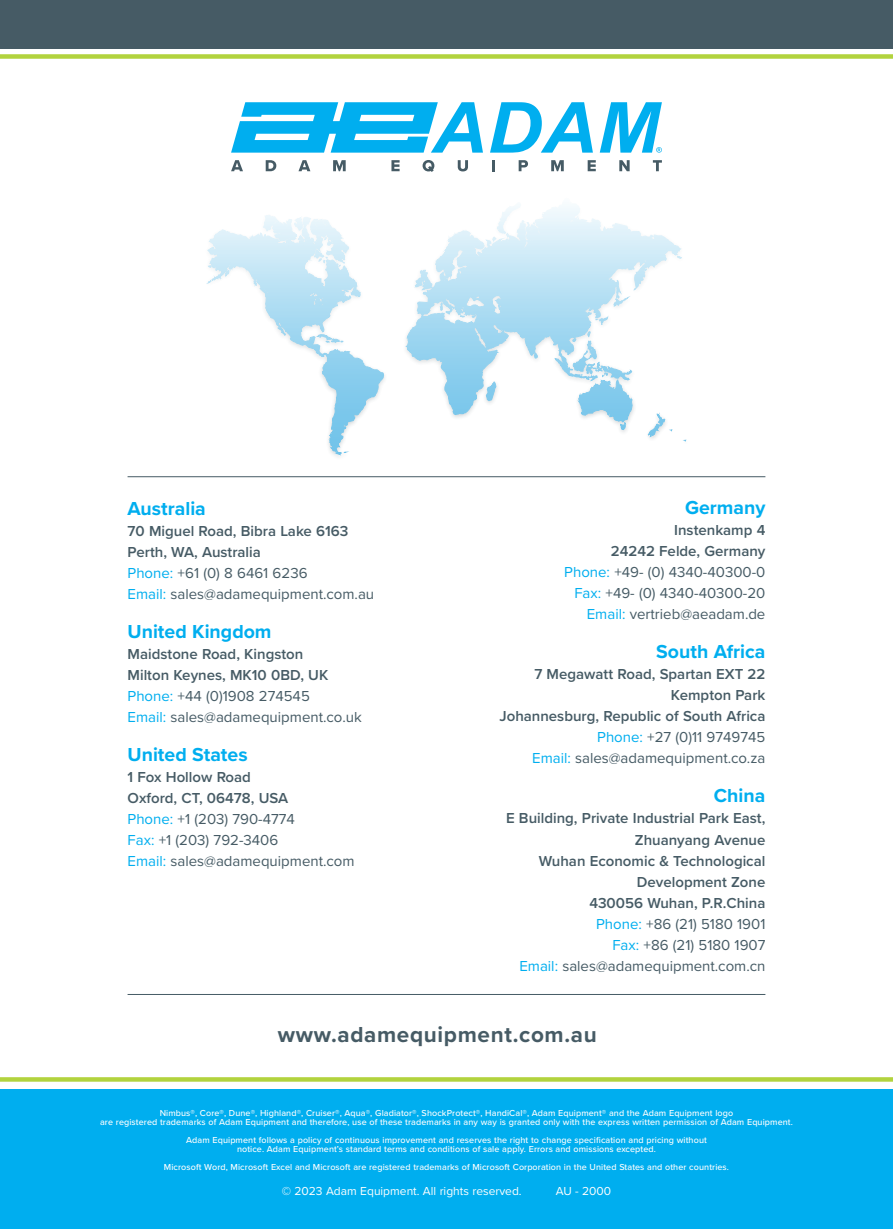
<style>
.page{position:relative;width:893px;height:1229px;background:#fff}
.page>*{position:absolute;margin:0;border:0;box-sizing:border-box;transform-origin:0 0}
.t1{font:700 22.5px "Proxima Nova";letter-spacing:.03em;color:#465b65}
.Company_Name{font:700 19.5px "Proxima Nova";color:#00aeef}
.Company_Name-2{font:600 15px/21px "Proxima Nova";color:#465b65;text-align:right}
.t2{font:15px "Proxima Nova";color:#465b65}
.t3{font:12px "Proxima Nova";color:#fff}
.t4{font:500 9px/9px "Proxima Nova";letter-spacing:.01em;color:#fff;text-align:center}
.s1{color:#00aeef}
.s2{font-weight:400;color:#00aeef}
.s3{font-weight:400}
</style>
<div class="page">
<div style="left:0;top:1089px;width:893px;height:140px;background:#00aeef"></div>
<div style="left:0;top:1077px;width:893px;height:5px;background:#b2d33e"></div>
<hr style="left:128px;top:994px;width:637px;height:1px;background:#465b65">
<hr style="left:128px;top:476px;width:637px;height:1px;background:#465b65">
<div style="left:0;top:0;width:893px;height:49px;background:#465b65"></div>
<div style="left:0;top:54px;width:893px;height:5px;background:#b2d33e"></div>
<svg style="left:490px;top:102px;width:103px;height:51px"></svg>
<svg style="left:600px;top:102px;width:62px;height:51px"></svg>
<svg style="left:231px;top:102px;width:252px;height:51px"></svg>
<svg style="left:231px;top:160px;width:12px;height:11px"></svg>
<svg style="left:266px;top:160px;width:10px;height:11px"></svg>
<svg style="left:298px;top:160px;width:12px;height:11px"></svg>
<svg style="left:333px;top:160px;width:13px;height:11px"></svg>
<svg style="left:391px;top:160px;width:9px;height:11px"></svg>
<svg style="left:423px;top:160px;width:11px;height:12px"></svg>
<svg style="left:458px;top:160px;width:10px;height:11px"></svg>
<svg style="left:492px;top:160px;width:3px;height:11px"></svg>
<svg style="left:519px;top:160px;width:9px;height:11px"></svg>
<svg style="left:551px;top:160px;width:13px;height:11px"></svg>
<svg style="left:588px;top:160px;width:8px;height:11px"></svg>
<svg style="left:619px;top:160px;width:11px;height:11px"></svg>
<svg style="left:653px;top:160px;width:9px;height:11px"></svg>
<svg style="left:647px;top:415px;width:25px;height:22px"></svg>
<svg style="left:581px;top:415px;width:51px;height:15px"></svg>
<svg style="left:405px;top:206px;width:277px;height:209px"></svg>
<svg style="left:206px;top:215px;width:178px;height:241px"></svg>
<p class="Company_Name" style="left:128px;top:494px;width:80px">Australia</p>
<p class="Company_Name-2" style="left:128px;top:520px;width:222px">70 Miguel Road, Bibra Lake 6163</p>
<p class="Company_Name-2" style="left:128px;top:541px;width:135px">Perth, WA, Australia</p>
<p class="t2" style="left:128px;top:562px;width:181px"><span class="s1">Phone:</span> +61 (0) 8 6461 6236</p>
<p class="t2" style="left:128px;top:583px;width:248px"><span class="s1">Email:</span> sales@adamequipment.com.au</p>
<p class="Company_Name" style="left:128px;top:617px;width:145px">United Kingdom</p>
<p class="Company_Name-2" style="left:128px;top:643px;width:177px">Maidstone Road, Kingston</p>
<p class="Company_Name-2" style="left:128px;top:664px;width:202px;text-align:left">Milton Keynes, MK10 0BD, UK<br><span class="s2">Phone:</span> <span class="s3">+44 (0)1908 274545</span></p>
<p class="t2" style="left:128px;top:706px;width:236px"><span class="s1">Email:</span> sales@adamequipment.co.uk</p>
<p class="Company_Name" style="left:128px;top:740px;width:122px">United States</p>
<p class="Company_Name-2" style="left:128px;top:766px;width:125px">1 Fox Hollow Road</p>
<p class="Company_Name-2" style="left:128px;top:787px;width:162px">Oxford, CT, 06478, USA</p>
<p class="t2" style="left:128px;top:808px;width:169px"><span class="s1">Phone:</span> +1 (203) 790-4774</p>
<p class="t2" style="left:128px;top:829px;width:152px"><span class="s1">Fax:</span> +1 (203) 792-3406</p>
<p class="t2" style="left:128px;top:850px;width:229px"><span class="s1">Email:</span> sales@adamequipment.com</p>
<p class="Company_Name" style="left:685px;top:493px;width:82px">Germany</p>
<p class="Company_Name-2" style="left:611px;top:519px;width:156px">Instenkamp 4<br>24242 Felde, Germany</p>
<p class="t2" style="left:564px;top:561px;width:203px"><span class="s1">Phone:</span> +49- (0) 4340-40300-0</p>
<p class="t2" style="left:574px;top:582px;width:193px"><span class="s1">Fax:</span> +49- (0) 4340-40300-20</p>
<p class="t2" style="left:587px;top:603px;width:180px"><span class="s1">Email:</span> vertrieb@aeadam.de</p>
<p class="Company_Name" style="left:656px;top:637px;width:111px">South Africa</p>
<p class="Company_Name-2" style="left:500px;top:663px;width:267px">7 Megawatt Road, Spartan EXT 22<br>Kempton Park<br>Johannesburg, Republic of South Africa</p>
<p class="t2" style="left:597px;top:726px;width:170px"><span class="s1">Phone:</span> +27 (0)11 9749745</p>
<p class="t2" style="left:532px;top:747px;width:235px"><span class="s1">Email:</span> sales@adamequipment.co.za</p>
<p class="Company_Name" style="left:714px;top:781px;width:53px">China</p>
<p class="Company_Name-2" style="left:506px;top:807px;width:261px">E Building, Private Industrial Park East,<br>Zhuanyang Avenue</p>
<p class="Company_Name-2" style="left:539px;top:849px;width:228px">Wuhan Economic &amp; Technological<br>Development Zone</p>
<p class="Company_Name-2" style="left:589px;top:891px;width:178px">430056 Wuhan, P.R.China</p>
<p class="t2" style="left:596px;top:912px;width:171px"><span class="s1">Phone:</span> +86 (21) 5180 1901</p>
<p class="t2" style="left:612px;top:933px;width:155px"><span class="s1">Fax:</span> +86 (21) 5180 1907</p>
<p class="t2" style="left:519px;top:954px;width:248px"><span class="s1">Email:</span> sales@adamequipment.com.cn</p>
<p class="t1" style="left:278px;top:1017px;width:320px">www.adamequipment.com.au</p>
<p class="t4" style="left:100px;top:1108px;width:694px">Nimbus®, Core®, Dune®, Highland®, Cruiser®, Aqua®, Gladiator®, ShockProtect®, HandiCal®, Adam Equipment® and the Adam Equipment logo<br>are registered trademarks of Adam Equipment and therefore, use of these trademarks in any way is granted only with the express written permission of Adam Equipment.</p>
<p class="t4" style="left:186px;top:1135px;width:522px">Adam Equipment follows a policy of continuous improvement and reserves the right to change specification and pricing without notice. Adam Equipment’s standard terms and conditions of sale apply. Errors and omissions excepted.</p>
<p class="t4" style="left:164px;top:1162px;width:567px">Microsoft Word, Microsoft Excel and Microsoft are registered trademarks of Microsoft Corporation in the United States and other countries.</p>
<p class="t3" style="left:282px;top:1182px;width:241px">© 2023 Adam Equipment. All rights reserved.</p>
<p class="t3" style="left:556px;top:1182px;width:57px">AU - 2000</p>
</div>
